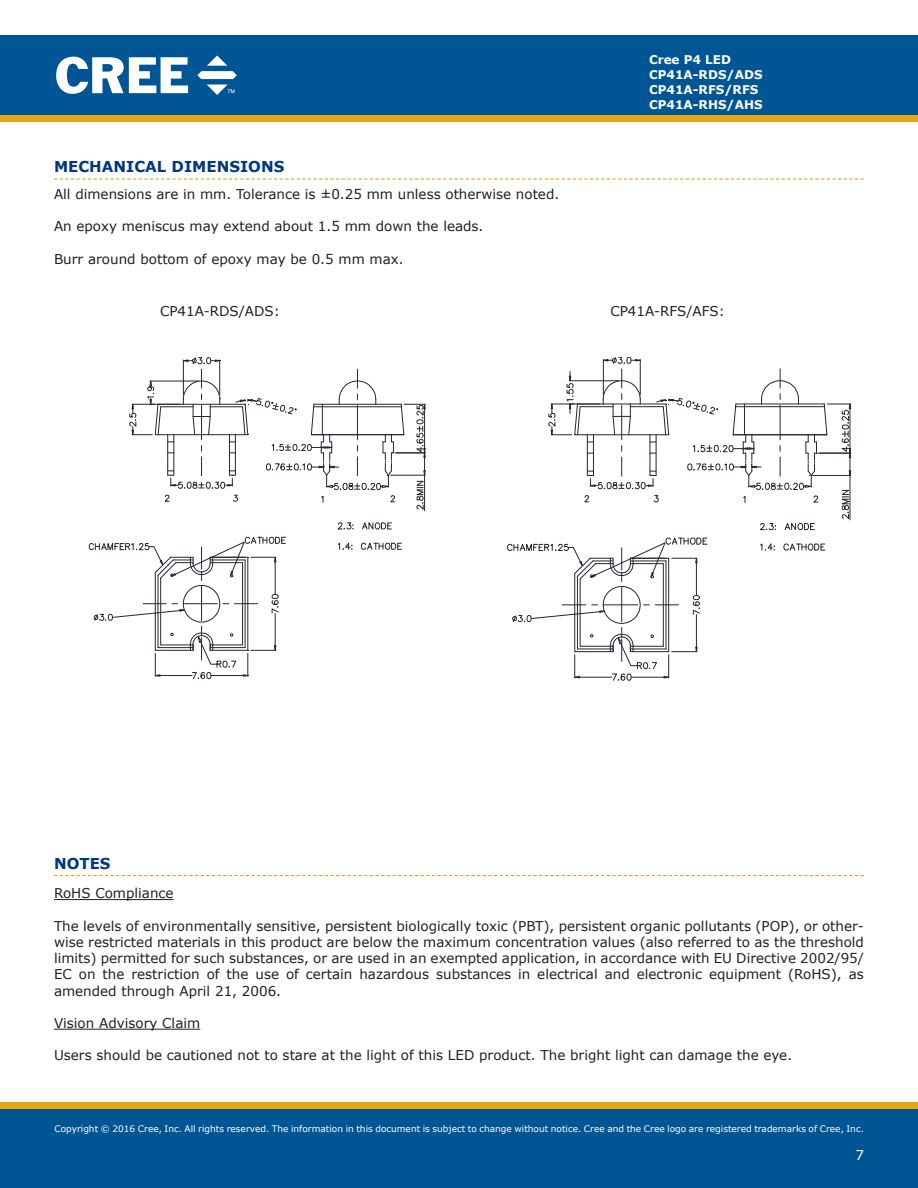
<style>
.page{position:relative;width:918px;height:1188px;background:#fff}
.page>*{position:absolute;margin:0;border:0;box-sizing:border-box;transform-origin:0 0}
.Section_heading_with{font:700 15px "Verdana";color:#003882}
.t1{font:13.5px/16.2px "Verdana";color:#231f20;text-align:justify}
.t2{font:13.5px "Verdana";color:#fff}
.t3{font:700 12px/15px "Verdana";color:#fff}
.t4{font:9px "Verdana";color:#fff}
</style>
<div class="page">
<div style="left:0;top:115px;width:918px;height:7px;background:#e7a512"></div>
<div style="left:0;top:35px;width:918px;height:80px;background:#005595"></div>
<svg style="left:56px;top:57px;width:132px;height:37px"></svg>
<svg style="left:197px;top:55px;width:40px;height:40px"></svg>
<div style="left:0;top:1108px;width:918px;height:80px;background:#005595"></div>
<div style="left:0;top:1102px;width:918px;height:6px;background:#e7a512"></div>
<svg style="left:54px;top:178px;width:810px;height:2px"></svg>
<svg style="left:54px;top:875px;width:810px;height:1px"></svg>
<hr style="left:54px;top:899px;width:120px;height:1px;background:#231f20">
<hr style="left:54px;top:1029px;width:146px;height:1px;background:#231f20">
<svg style="left:89px;top:537px;width:197px;height:142px"></svg>
<svg style="left:338px;top:523px;width:16px;height:6px"></svg>
<svg style="left:362px;top:522px;width:30px;height:8px"></svg>
<svg style="left:338px;top:543px;width:14px;height:7px"></svg>
<svg style="left:361px;top:543px;width:41px;height:7px"></svg>
<hr style="left:424px;top:475px;width:1px;height:36px;background:#212830">
<svg style="left:130px;top:357px;width:296px;height:153px"></svg>
<svg style="left:507px;top:538px;width:200px;height:143px"></svg>
<svg style="left:760px;top:523px;width:16px;height:7px"></svg>
<svg style="left:785px;top:523px;width:30px;height:7px"></svg>
<svg style="left:760px;top:544px;width:15px;height:7px"></svg>
<svg style="left:784px;top:544px;width:41px;height:7px"></svg>
<hr style="left:818px;top:453px;width:33px;height:1px;background:#212830">
<hr style="left:813px;top:475px;width:38px;height:1px;background:#212830">
<hr style="left:850px;top:475px;width:1px;height:45px;background:#212830">
<svg style="left:841px;top:490px;width:8px;height:29px"></svg>
<svg style="left:824px;top:403px;width:27px;height:74px"></svg>
<hr style="left:735px;top:406px;width:90px;height:1px;background:#212830">
<hr style="left:733px;top:435px;width:94px;height:1px;background:#212830">
<hr style="left:736px;top:404px;width:88px;height:1px;background:#212830">
<svg style="left:549px;top:357px;width:269px;height:146px"></svg>
<p class="Section_heading_with" style="left:54px;top:156px;width:232px">MECHANICAL DIMENSIONS</p>
<p class="t1" style="left:54px;top:186px;width:507px">All dimensions are in mm. Tolerance is ±0.25 mm unless otherwise noted.</p>
<p class="t1" style="left:54px;top:218px;width:431px">An epoxy meniscus may extend about 1.5 mm down the leads.</p>
<p class="t1" style="left:54px;top:251px;width:351px">Burr around bottom of epoxy may be 0.5 mm max.</p>
<p class="t3" style="left:649px;top:52px;width:115px">Cree P4 LED<br>CP41A-RDS/ADS<br>CP41A-RFS/RFS<br>CP41A-RHS/AHS</p>
<p class="t1" style="left:160px;top:302px;width:121px">CP41A-RDS/ADS:</p>
<p class="t1" style="left:610px;top:303px;width:116px">CP41A-RFS/AFS:</p>
<p class="Section_heading_with" style="left:54px;top:852px;width:58px">NOTES</p>
<p class="t1" style="left:54px;top:885px;width:121px">RoHS Compliance</p>
<p class="t1" style="left:54px;top:918px;width:812px">The levels of environmentally sensitive, persistent biologically toxic (PBT), persistent organic pollutants (POP), or other&shy;wise restricted materials in this product are below the maximum concentration values (also referred to as the threshold limits) permitted for such substances, or are used in an exempted application, in accordance with EU Directive 2002/95/ EC on the restriction of the use of certain hazardous substances in electrical and electronic equipment (RoHS), as amended through April 21, 2006.</p>
<p class="t1" style="left:54px;top:1015px;width:148px">Vision Advisory Claim</p>
<p class="t1" style="left:54px;top:1047px;width:740px">Users should be cautioned not to stare at the light of this LED product. The bright light can damage the eye.</p>
<p class="t4" style="left:54px;top:1123px;width:811px">Copyright © 2016 Cree, Inc. All rights reserved. The information in this document is subject to change without notice. Cree and the Cree logo are registered trademarks of Cree, Inc.</p>
<p class="t4" style="left:54px;top:1125px;width:58px">of Cree, Inc.</p>
<p class="t2" style="left:855px;top:1146px;width:10px">7</p>
</div>
